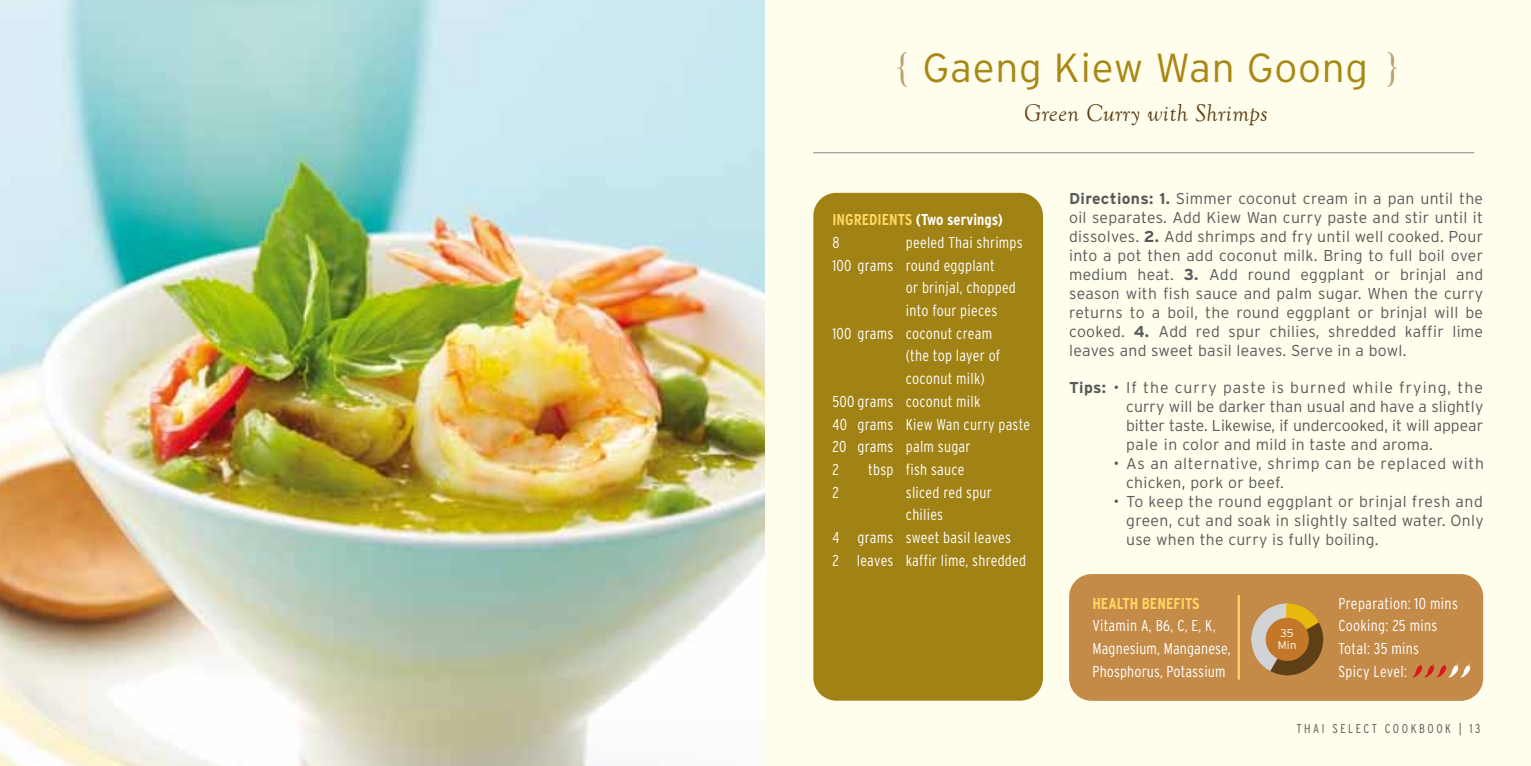
<style>
.page{position:relative;width:1531px;height:766px;background:#fff}
.page>*{position:absolute;margin:0;border:0;box-sizing:border-box;transform-origin:0 0}
.t1{font:300 40.5px "Interstate";letter-spacing:.02em;color:#a88815}
.t2{font:italic 24.75px "Goudy Old Style T";letter-spacing:.02em;color:#5e3f16}
.t3{font:300 15.75px/18.9px "Interstate";letter-spacing:.02em;color:#58595b;text-align:justify}
.t4{font:300 condensed 15.75px/22.7px "Interstate";letter-spacing:.015em;color:#fff}
.t5{font:300 15.75px/18.9px "Interstate";letter-spacing:.045em;color:#58595b}
.t6{font:700 condensed 15.75px/22.7px "Interstate";color:#fff}
.t7{font:700 condensed 15.75px "Interstate";color:#ffd761}
.t8{font:300 condensed 12.6px "Interstate";letter-spacing:.2em;color:#58595b}
.t9{font:300 11.25px/11.2px "Interstate";color:#fff}
.s1{font-family:"Trajan Pro";font-weight:400;color:#baa172}
.s2{color:#ffd761}
.s3{font-weight:300}
.s4{font-weight:700}
</style>
<div class="page">
<img style="left:0;top:0;width:765px;height:765px">
<div style="left:765px;top:0;width:766px;height:765px;background:#fffdeb"></div>
<div style="left:1069px;top:574px;width:414px;height:126px;background:#c48a48;border-radius:23px"></div>
<hr style="left:813px;top:152px;width:661px;height:1px;background:#939598">
<hr style="left:1237px;top:595px;width:3px;height:84px;background:#ffd761">
<div style="left:813px;top:193px;width:230px;height:507px;background:#a08215;border-radius:23px"></div>
<svg style="left:1251px;top:603px;width:73px;height:73px"></svg>
<div style="left:1265px;top:617px;width:44px;height:43px;background:#c27828;border-radius:50%"></div>
<svg style="left:1412px;top:663px;width:59px;height:15px"></svg>
<h1 class="t1" style="left:895px;top:45px;width:505px"><span class="s1">{</span> Gaeng Kiew Wan Goong <span class="s1">}</span></h1>
<h2 class="t2" style="left:1024px;top:100px;width:245px">Green Curry with Shrimps</h2>
<p class="t6" style="left:832px;top:208px;width:172px"><span class="s2">INGREDIENTS</span> (Two servings)<br><span class="s3">8</span></p>
<p class="t4" style="left:906px;top:231px;width:118px">peeled Thai shrimps</p>
<p class="t4" style="left:832px;top:253px;width:164px">100 grams round eggplant</p>
<p class="t4" style="left:906px;top:276px;width:112px">or brinjal, chopped</p>
<p class="t4" style="left:906px;top:299px;width:93px">into four pieces</p>
<p class="t4" style="left:832px;top:321px;width:161px">100 grams coconut cream</p>
<p class="t4" style="left:906px;top:344px;width:96px">(the top layer of</p>
<p class="t4" style="left:906px;top:367px;width:81px">coconut milk)</p>
<p class="t4" style="left:832px;top:389px;width:150px">500 grams coconut milk</p>
<p class="t4" style="left:832px;top:412px;width:199px">40 grams Kiew Wan curry paste</p>
<p class="t4" style="left:832px;top:435px;width:140px">20 grams palm sugar</p>
<p class="t4" style="left:832px;top:457px;width:8px">2</p>
<p class="t4" style="left:868px;top:457px;width:98px">tbsp fish sauce</p>
<p class="t4" style="left:832px;top:480px;width:8px">2</p>
<p class="t4" style="left:906px;top:480px;width:88px">sliced red spur</p>
<p class="t4" style="left:906px;top:503px;width:39px">chilies</p>
<p class="t4" style="left:832px;top:525px;width:180px">4 grams sweet basil leaves</p>
<p class="t4" style="left:832px;top:548px;width:195px">2 leaves kaffir lime, shredded</p>
<p class="t3" style="left:1069px;top:189px;width:415px"><span class="s4">Directions: 1.</span> Simmer coconut cream in a pan until the oil separates. Add Kiew Wan curry paste and stir until it dissolves. <span class="s4">2.</span> Add shrimps and fry until well cooked. Pour into a pot then add coconut milk. Bring to full boil over medium heat. <span class="s4">3.</span> Add round eggplant or brinjal and season with fish sauce and palm sugar. When the curry returns to a boil, the round eggplant or brinjal will be cooked. <span class="s4">4.</span> Add red spur chilies, shredded kaffir lime leaves and sweet basil leaves. Serve in a bowl.</p>
<p class="t3" style="left:1126px;top:378px;width:359px;text-indent:-57px"><span class="s4">Tips:</span> • If the curry paste is burned while frying, the curry will be darker than usual and have a slightly bitter taste. Likewise, if undercooked, it will appear pale in color and mild in taste and aroma.</p>
<p class="t5" style="left:1126px;top:454px;width:359px;text-indent:-13px">• As an alternative, shrimp can be replaced with chicken, pork or beef.</p>
<p class="t3" style="left:1126px;top:491px;width:359px;text-indent:-13px">• To keep the round eggplant or brinjal fresh and green, cut and soak in slightly salted water. Only use when the curry is fully boiling.</p>
<p class="t7" style="left:1092px;top:594px;width:109px">HEALTH BENEFITS</p>
<p class="t4" style="left:1092px;top:614px;width:140px">Vitamin A, B6, C, E, K,<br>Magnesium, Manganese,<br>Phosphorus, Potassium</p>
<p class="t9" style="left:1278px;top:627px;width:20px">35<br>Min</p>
<p class="t4" style="left:1338px;top:591px;width:121px">Preparation: 10 mins<br>Cooking: 25 mins<br>Total: 35 mins<br>Spicy Level:</p>
<p class="t8" style="left:1296px;top:721px;width:186px">THAI SELECT COOKBOOK | 13</p>
</div>
